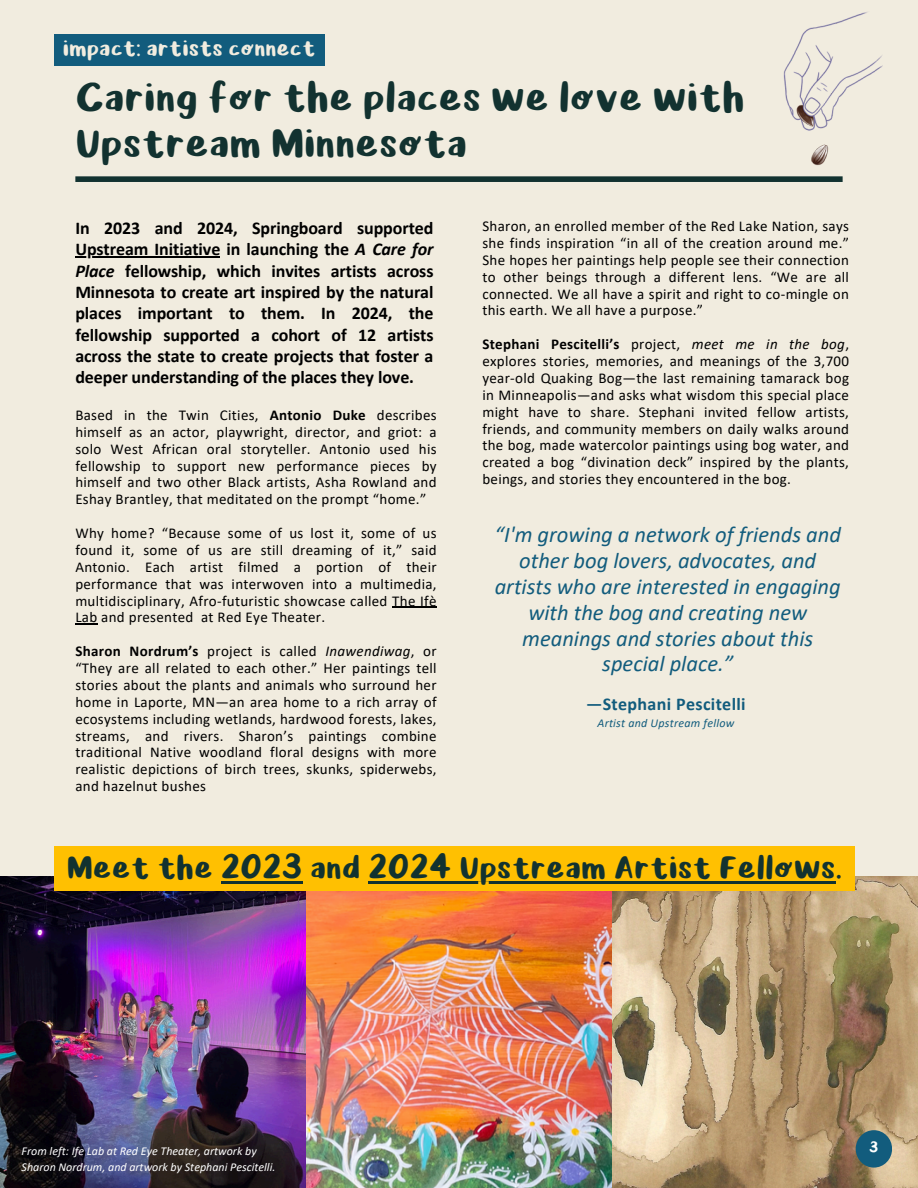
<style>
.page{position:relative;width:918px;height:1188px;background:#f1ecdf}
.page>*{position:absolute;margin:0;border:0;box-sizing:border-box;transform-origin:0 0}
.t1{font:39px/46.2px "Springboard";color:#123230}
.t2{font:30.75px "Springboard";color:#123230}
.t3{font:italic 22.5px/25.8px "Calibri";color:#125c7d;text-align:center}
.t4{font:21.75px "Springboard";color:#f1ecdf}
.t5{font:700 18px/21.3px "Calibri";letter-spacing:-.005em;color:#000;text-align:justify}
.t6{font:700 18px "Calibri";letter-spacing:.02em;color:#125c7d}
.t7{font:15px/16.8px "Calibri";letter-spacing:.02em;color:#000;text-align:justify}
.t8{font:13.5px "Springboard";color:#fff}
.t9{font:italic 12px/16px "Calibri";color:#fff}
.t10{font:italic 12px "Calibri";letter-spacing:.02em;color:#125c7d}
.s1{font-style:italic}
.s2{font-weight:700}
</style>
<div class="page">
<img style="left:0;top:877px;width:918px;height:311px">
<div style="left:856px;top:1130px;width:36px;height:38px;background:#125c7d;border-radius:50%"></div>
<img style="left:783px;top:12px;width:100px;height:154px">
<hr style="left:75px;top:256px;width:145px;height:1px;background:#000">
<div style="left:54px;top:846px;width:801px;height:45px;background:#ffc001"></div>
<hr style="left:221px;top:882px;width:81px;height:2px;background:#123230">
<hr style="left:368px;top:882px;width:468px;height:2px;background:#123230">
<hr style="left:392px;top:607px;width:45px;height:1px;background:#000">
<svg style="left:75px;top:624px;width:23px;height:1px"></svg>
<div style="left:54px;top:35px;width:270px;height:31px;background:#125c7d"></div>
<div style="left:75px;top:176px;width:768px;height:6px;background:#123230"></div>
<h3 class="t4" style="left:63px;top:38px;width:254px">impact: artists connect</h3>
<h1 class="t1" style="left:75px;top:77px;width:671px">Caring for the places we love with<br>Upstream Minnesota</h1>
<h1 class="t5" style="left:75px;top:219px;width:360px">In 2023 and 2024, Springboard supported</h1>
<h4 class="t5" style="left:75px;top:240px;width:360px">Upstream Initiative in launching the <span class="s1">A Care for Place</span> fellowship, which invites artists across Minnesota to create art inspired by the natural places important to them. In 2024, the fellowship supported a cohort of 12 artists across the state to create projects that foster a deeper understanding of the places they love.</h4>
<p class="t7" style="left:75px;top:408px;width:363px">Based in the Twin Cities, <span class="s2">Antonio Duke</span> describes himself as an actor, playwright, director, and griot: a solo West African oral storyteller. Antonio used his fellowship to support new performance pieces by himself and two other Black artists, Asha Rowland and Eshay Brantley, that meditated on the prompt “home.”</p>
<p class="t7" style="left:75px;top:526px;width:363px">Why home? “Because some of us lost it, some of us found it, some of us are still dreaming of it,” said Antonio. Each artist filmed a portion of their performance that was interwoven into a multimedia, multidisciplinary, Afro-futuristic showcase called The Ifè Lab and presented at Red Eye Theater.</p>
<h2 class="t7" style="left:75px;top:644px;width:363px"><span class="s2">Sharon Nordrum’s</span> project is called <span class="s1">Inawendiwag</span>, or “They are all related to each other.” Her paintings tell stories about the plants and animals who surround her home in Laporte, MN—an area home to a rich array of ecosystems including wetlands, hardwood forests, lakes, streams, and rivers. Sharon’s paintings combine traditional Native woodland floral designs with more realistic depictions of birch trees, skunks, spiderwebs, and hazelnut bushes</h2>
<h5 class="t7" style="left:482px;top:219px;width:368px">Sharon, an enrolled member of the Red Lake Nation, says she finds inspiration “in all of the creation around me.” She hopes her paintings help people see their connection to other beings through a different lens. “We are all connected. We all have a spirit and right to co-mingle on this earth. We all have a purpose.”</h5>
<h5 class="t7" style="left:482px;top:337px;width:368px"><span class="s2">Stephani Pescitelli’s</span> project, <span class="s1">meet me in the bog</span>, explores stories, memories, and meanings of the 3,700 year-old Quaking Bog—the last remaining tamarack bog in Minneapolis—and asks what wisdom this special place might have to share. Stephani invited fellow artists, friends, and community members on daily walks around the bog, made watercolor paintings using bog water, and created a bog “divination deck” inspired by the plants, beings, and stories they encountered in the bog.</h5>
<h5 class="t3" style="left:495px;top:524px;width:348px">“I'm growing a network of friends and other bog lovers, advocates, and artists who are interested in engaging with the bog and creating new meanings and stories about this special place.”</h5>
<p class="t6" style="left:586px;top:696px;width:161px">—Stephani Pescitelli</p>
<p class="t10" style="left:598px;top:718px;width:138px">Artist and Upstream fellow</p>
<h5 class="t2" style="left:67px;top:853px;width:777px">Meet the 2023 and 2024 Upstream Artist Fellows.</h5>
<h3 class="t9" style="left:22px;top:1144px;width:255px">From left: Ife Lab at Red Eye Theater, artwork by<br>Sharon Nordrum, and artwork by Stephani Pescitelli.</h3>
<p class="t8" style="left:869px;top:1141px;width:11px">3</p>
</div>
